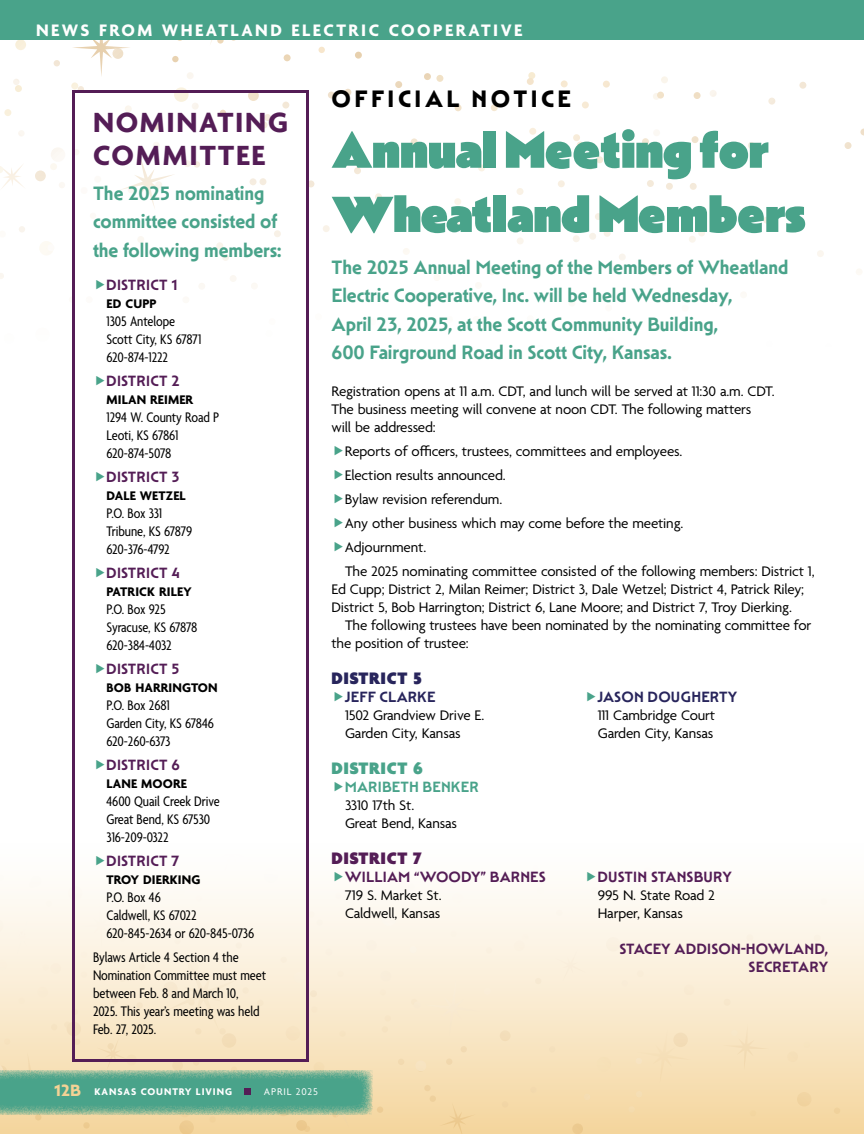
<style>
.page{position:relative;width:864px;height:1134px;background:#fff}
.page>*{position:absolute;margin:0;border:0;box-sizing:border-box;transform-origin:0 0}
.t1{font:900 51px/64.2px "Mendl Sans Dusk";letter-spacing:-.015em;color:#49a38a}
.t2{font:700 30px/33px "Agenda";letter-spacing:.055em;color:#541d56}
.t3{font:700 24px "Mendl Sans Dusk";letter-spacing:.145em;color:#000}
.t4{font:600 19.5px/28.5px "Mendl Sans Dusk";color:#49a38a}
.t5{font:700 18px "Agenda";letter-spacing:.14em;color:#fff}
.t6{font:900 18px "Agenda";letter-spacing:.03em;color:#28255c}
.t7{font:900 18px "Agenda";letter-spacing:.03em;color:#49a38a}
.t8{font:900 18px "Agenda";letter-spacing:.03em;color:#541d56}
.t9{font:15px/18px "Agenda";letter-spacing:-.01em;color:#000}
.t10{font:condensed 15px/18px "Agenda";letter-spacing:-.005em;color:#000}
.t11{font:600 15px/18px "Mendl Sans Dusk";letter-spacing:.01em;color:#541d56;text-align:right}
.t12{font:600 15px "Mendl Sans Dusk";letter-spacing:.015em;color:#28255c}
.t13{font:600 15px "Mendl Sans Dusk";letter-spacing:.015em;color:#49a38a}
.t14{font:700 13.5px "Agenda";letter-spacing:.01em;color:#000}
.t15{font:700 10.5px "Agenda";letter-spacing:.09em;color:#fff}
.t16{font:10.5px "Agenda";letter-spacing:.09em;color:#fff}
.s1{font-family:"Mendl Sans Dusk";font-size:16.5px;color:#f4d295}
</style>
<div class="page">
<svg style="left:15px;top:40px;width:347px;height:32px"></svg>
<svg style="left:4px;top:72px;width:697px;height:73px"></svg>
<svg style="left:454px;top:149px;width:408px;height:135px"></svg>
<svg style="left:0;top:886px;width:457px;height:248px;background:#f9ebd1"></svg>
<svg style="left:457px;top:888px;width:407px;height:246px;background:#f9e9cc"></svg>
<div style="left:72px;top:90px;width:237px;height:972px;border:3px solid #541d56"></div>
<svg style="left:0;top:1070px;width:373px;height:45px;background:#60aa8e"></svg>
<div style="left:0;top:0;width:864px;height:40px;background:#49a38a"></div>
<div style="left:244px;top:1088px;width:7px;height:7px;background:#541d56"></div>
<p class="t5" style="left:36px;top:21px;width:488px">NEWS FROM WHEATLAND ELECTRIC COOPERATIVE</p>
<h2 class="t2" style="left:93px;top:108px;width:197px">NOMINATING<br>COMMITTEE</h2>
<h3 class="t4" style="left:93px;top:179px;width:190px">The 2025 nominating committee consisted of the following members:</h3>
<p class="t11" style="left:106px;top:276px;width:73px">DISTRICT 1</p>
<p class="t14" style="left:106px;top:296px;width:52px">ED CUPP</p>
<p class="t10" style="left:106px;top:313px;width:96px">1305 Antelope<br>Scott City, KS 67871<br>620-874-1222</p>
<p class="t11" style="left:106px;top:372px;width:75px">DISTRICT 2</p>
<p class="t14" style="left:106px;top:392px;width:88px">MILAN REIMER</p>
<p class="t10" style="left:106px;top:409px;width:114px">1294 W. County Road P<br>Leoti, KS 67861<br>620-874-5078</p>
<p class="t11" style="left:106px;top:468px;width:75px">DISTRICT 3</p>
<p class="t14" style="left:106px;top:488px;width:81px">DALE WETZEL</p>
<p class="t10" style="left:106px;top:505px;width:87px">P.O. Box 331<br>Tribune, KS 67879<br>620-376-4792</p>
<p class="t11" style="left:106px;top:564px;width:75px">DISTRICT 4</p>
<p class="t14" style="left:106px;top:584px;width:87px">PATRICK RILEY</p>
<p class="t10" style="left:106px;top:601px;width:93px">P.O. Box 925<br>Syracuse, KS 67878<br>620-384-4032</p>
<p class="t11" style="left:106px;top:660px;width:75px">DISTRICT 5</p>
<p class="t14" style="left:106px;top:680px;width:113px">BOB HARRINGTON</p>
<p class="t10" style="left:106px;top:697px;width:109px">P.O. Box 2681<br>Garden City, KS 67846<br>620-260-6373</p>
<p class="t11" style="left:106px;top:756px;width:75px">DISTRICT 6</p>
<p class="t14" style="left:106px;top:776px;width:82px">LANE MOORE</p>
<p class="t10" style="left:106px;top:793px;width:115px">4600 Quail Creek Drive<br>Great Bend, KS 67530<br>316-209-0322</p>
<p class="t11" style="left:106px;top:852px;width:75px">DISTRICT 7</p>
<p class="t14" style="left:106px;top:872px;width:95px">TROY DIERKING</p>
<p class="t10" style="left:106px;top:889px;width:149px">P.O. Box 46<br>Caldwell, KS 67022<br>620-845-2634 or 620-845-0736</p>
<p class="t10" style="left:93px;top:949px;width:175px">Bylaws Article 4 Section 4 the<br>Nomination Committee must meet between Feb. 8 and March 10,<br>2025. This year’s meeting was held<br>Feb. 27, 2025.</p>
<h3 class="t3" style="left:332px;top:83px;width:241px">OFFICIAL NOTICE</h3>
<h1 class="t1" style="left:332px;top:118px;width:476px">Annual Meeting for<br>Wheatland Members</h1>
<h3 class="t4" style="left:332px;top:253px;width:458px">The 2025 Annual Meeting of the Members of Wheatland Electric Cooperative, Inc. will be held Wednesday,<br>April 23, 2025, at the Scott Community Building,<br>600 Fairground Road in Scott City, Kansas.</h3>
<p class="t9" style="left:332px;top:383px;width:445px">Registration opens at 11 a.m. CDT, and lunch will be served at 11:30 a.m. CDT.<br>The business meeting will convene at noon CDT. The following matters will be addressed:</p>
<p class="t9" style="left:345px;top:440px;width:471px;line-height:24px">Reports of officers, trustees, committees and employees.<br>Election results announced.<br>Bylaw revision referendum.<br>Any other business which may come before the meeting.<br>Adjournment.<br>The 2025 nominating committee consisted of the following members: District 1,</p>
<p class="t9" style="left:332px;top:581px;width:474px">Ed Cupp; District 2, Milan Reimer; District 3, Dale Wetzel; District 4, Patrick Riley;</p>
<p class="t9" style="left:332px;top:599px;width:462px">District 5, Bob Harrington; District 6, Lane Moore; and District 7, Troy Dierking.</p>
<p class="t9" style="left:345px;top:617px;width:468px">The following trustees have been nominated by the nominating committee for</p>
<p class="t9" style="left:332px;top:635px;width:139px">the position of trustee:</p>
<p class="t6" style="left:332px;top:669px;width:92px">DISTRICT 5</p>
<p class="t12" style="left:345px;top:687px;width:92px">JEFF CLARKE</p>
<p class="t9" style="left:345px;top:707px;width:141px">1502 Grandview Drive E.<br>Garden City, Kansas</p>
<p class="t12" style="left:598px;top:687px;width:141px">JASON DOUGHERTY</p>
<p class="t9" style="left:598px;top:707px;width:119px">111 Cambridge Court<br>Garden City, Kansas</p>
<p class="t7" style="left:332px;top:759px;width:93px">DISTRICT 6</p>
<p class="t13" style="left:345px;top:777px;width:135px">MARIBETH BENKER</p>
<p class="t9" style="left:345px;top:797px;width:114px">3310 17th St.<br>Great Bend, Kansas</p>
<p class="t8" style="left:332px;top:849px;width:92px">DISTRICT 7</p>
<p class="t11" style="left:345px;top:868px;width:203px">WILLIAM “WOODY” BARNES</p>
<p class="t9" style="left:345px;top:887px;width:98px">719 S. Market St.<br>Caldwell, Kansas</p>
<p class="t11" style="left:598px;top:868px;width:136px">DUSTIN STANSBURY</p>
<p class="t9" style="left:598px;top:887px;width:119px">995 N. State Road 2<br>Harper, Kansas</p>
<p class="t11" style="left:620px;top:940px;width:210px">STACEY ADDISON-HOWLAND,<br>SECRETARY</p>
<p class="t15" style="left:54px;top:1086px;width:180px"><span class="s1">12B</span> KANSAS COUNTRY LIVING</p>
<p class="t16" style="left:264px;top:1086px;width:56px">APRIL 2025</p>
</div>
